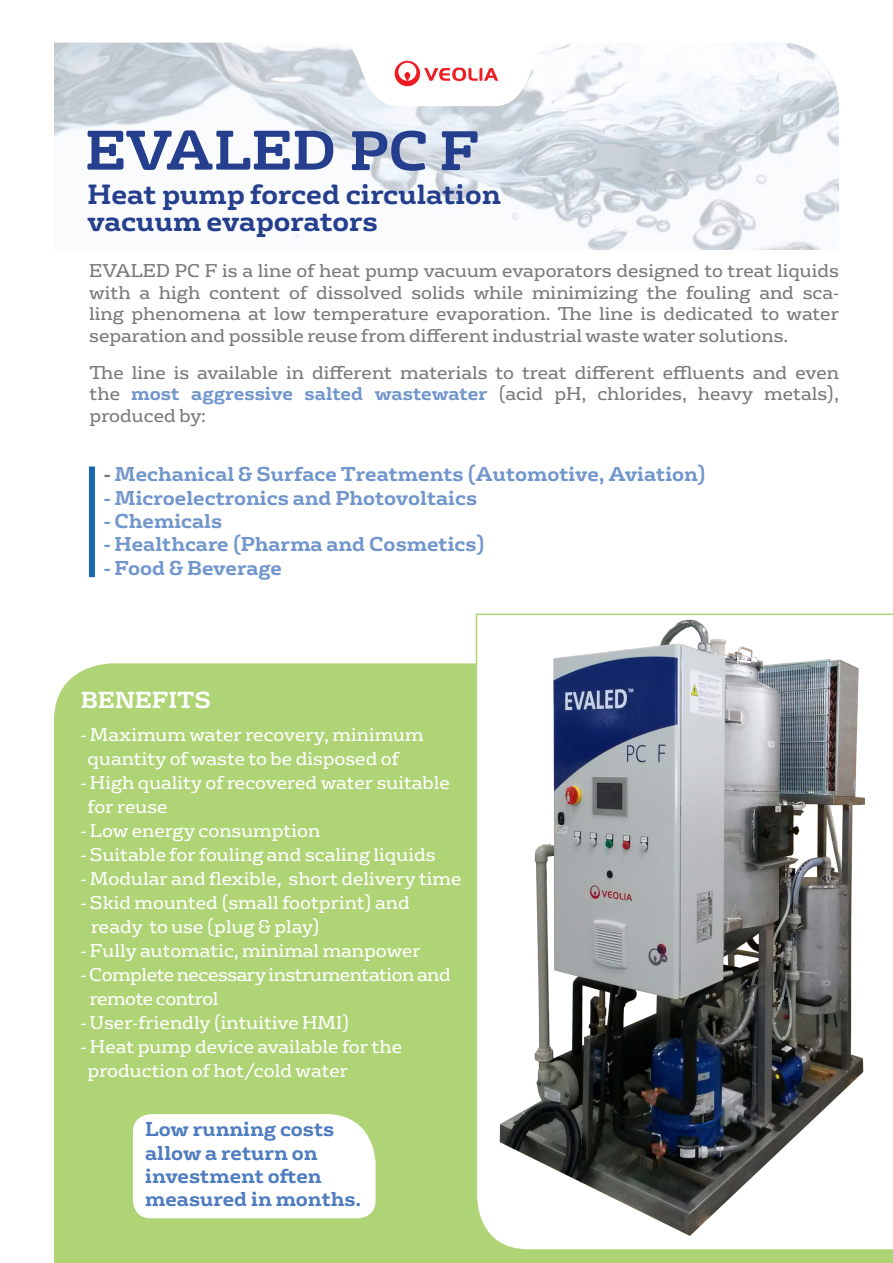
<style>
.page{position:relative;width:893px;height:1263px;background:#fff}
.page>*{position:absolute;margin:0;border:0;box-sizing:border-box;transform-origin:0 0}
.t1{font:700 54px "FS Rufus";color:#253f8e}
.t2{font:700 27px/27px "FS Rufus";color:#253f8e}
.t3{font:700 22.5px "FS Rufus";color:#fff}
.t4{font:700 19.5px/23.4px "FS Rufus";color:#4e7cbf}
.t5{font:18px/21.6px "FS Rufus";color:#57585a;text-align:justify}
.t6{font:18px/24px "FS Rufus";color:#fff}
.t7{font:18px "FS Rufus";letter-spacing:-.025em;color:#fff}
.s1{font-weight:700;color:#4e7cbf}
.s2{color:#57585a}
</style>
<div class="page">
<img style="left:54px;top:106px;width:785px;height:144px">
<svg style="left:54px;top:42px;width:785px;height:64px"></svg>
<svg style="left:395px;top:61px;width:103px;height:25px"></svg>
<div style="left:54px;top:663px;width:839px;height:600px;background:#aed475"></div>
<svg style="left:475px;top:613px;width:418px;height:638px"></svg>
<div style="left:89px;top:466px;width:6px;height:111px;background:#1768b4"></div>
<svg style="left:133px;top:1114px;width:243px;height:104px"></svg>
<p class="t1" style="left:85px;top:103px;width:396px">EVALED PC F</p>
<p class="t2" style="left:87px;top:179px;width:415px">Heat pump forced circulation vacuum evaporators</p>
<p class="t5" style="left:89px;top:259px;width:751px">EVALED PC F is a line of heat pump vacuum evaporators designed to treat liquids with a high content of dissolved solids while minimizing the fouling and sca&shy;ling phenomena at low temperature evaporation. The line is dedicated to water separation and possible reuse from different industrial waste water solutions.</p>
<p class="t5" style="left:90px;top:360px;width:751px">The line is available in different materials to treat different effluents and even the <span class="s1">most aggressive salted wastewater</span> (acid pH, chlorides, heavy metals), produced by:</p>
<p class="t4" style="left:104px;top:461px;width:604px"><span class="s2">-</span> Mechanical &amp; Surface Treatments (Automotive, Aviation)</p>
<p class="t4" style="left:104px;top:484px;width:375px">- Microelectronics and Photovoltaics</p>
<p class="t4" style="left:104px;top:508px;width:120px">- Chemicals</p>
<p class="t4" style="left:104px;top:531px;width:383px">- Healthcare (Pharma and Cosmetics)</p>
<p class="t4" style="left:104px;top:554px;width:180px">- Food &amp; Beverage</p>
<p class="t3" style="left:81px;top:680px;width:132px">BENEFITS</p>
<p class="t6" style="left:88px;top:722px;width:338px;text-indent:-7px">- Maximum water recovery, minimum quantity of waste to be disposed of</p>
<p class="t6" style="left:88px;top:770px;width:364px;text-indent:-7px">- High quality of recovered water suitable for reuse</p>
<p class="t6" style="left:81px;top:818px;width:241px">- Low energy consumption</p>
<p class="t6" style="left:81px;top:842px;width:356px">- Suitable for fouling and scaling liquids</p>
<p class="t6" style="left:81px;top:866px;width:382px">- Modular and flexible, short delivery time</p>
<p class="t6" style="left:91px;top:890px;width:320px;text-indent:-10px">- Skid mounted (small footprint) and ready to use (plug &amp; play)</p>
<p class="t6" style="left:81px;top:938px;width:341px">- Fully automatic, minimal manpower</p>
<p class="t7" style="left:81px;top:960px;width:371px">- Complete necessary instrumentation and</p>
<p class="t7" style="left:90px;top:984px;width:130px">remote control</p>
<p class="t6" style="left:81px;top:1010px;width:270px">- User-friendly (intuitive HMI)</p>
<p class="t6" style="left:88px;top:1034px;width:316px;text-indent:-7px">- Heat pump device available for the production of hot/cold water</p>
<p class="t4" style="left:145px;top:1116px;width:218px">Low running costs allow a return on investment often measured in months.</p>
</div>
